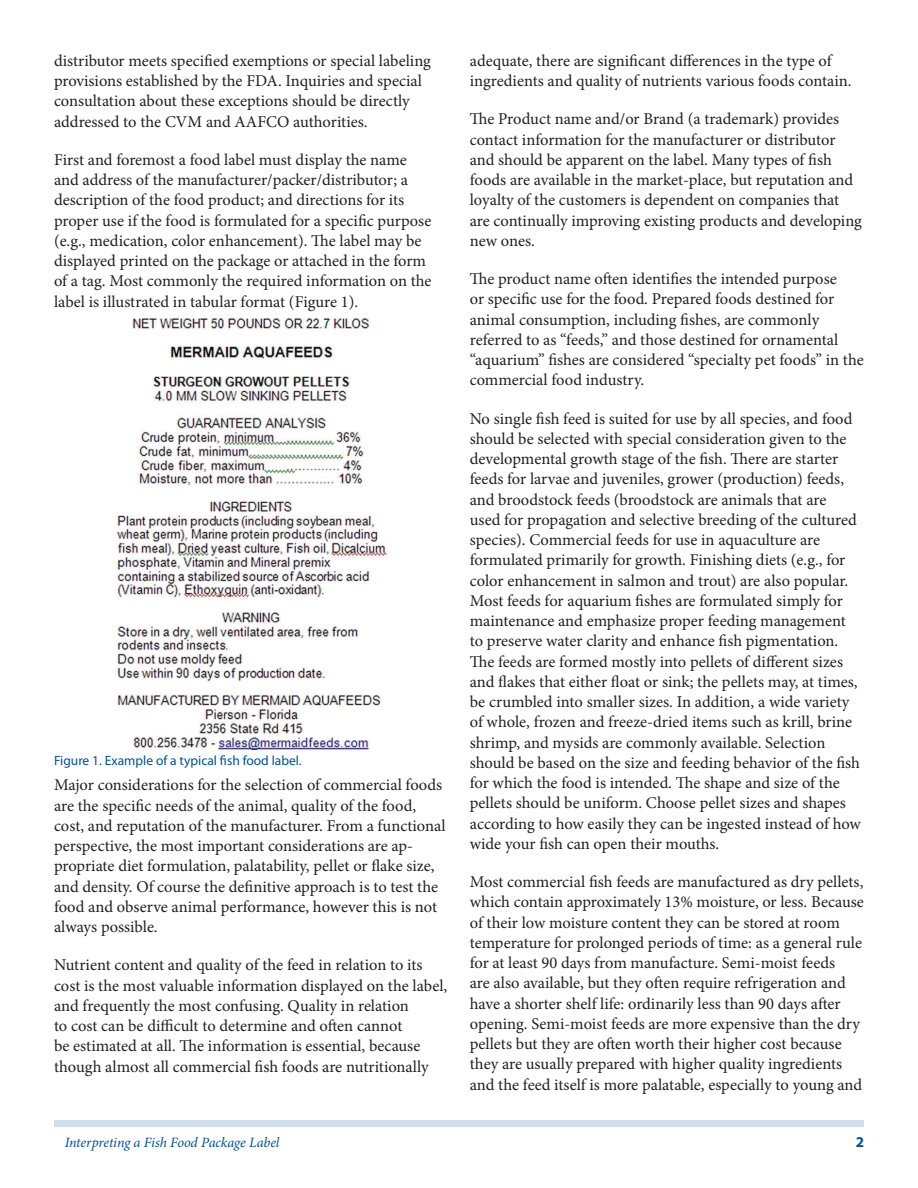
<style>
.page{position:relative;width:918px;height:1188px;background:#fff}
.page>*{position:absolute;margin:0;border:0;box-sizing:border-box;transform-origin:0 0}
.Paragraph{font:16.5px/20.2px "Minion Pro";color:#231f20}
.PageNumber{font:700 15px "Myriad Pro";color:#01519a}
.RunningTitleItalics{font:italic 14.25px "Minion Pro";letter-spacing:-.01em;color:#01519a}
.FigureCaption{font:13.5px "Myriad Pro";color:#01519a}
</style>
<div class="page">
<div style="left:54px;top:1120px;width:810px;height:7px;background:#d0deeb"></div>
<img style="left:116px;top:317px;width:271px;height:432px">
<p class="Paragraph" style="left:54px;top:51px;width:379px">distributor meets specified exemptions or special labeling provisions established by the FDA. Inquiries and special consultation about these exceptions should be directly addressed to the CVM and AAFCO authorities.</p>
<p class="Paragraph" style="left:54px;top:150px;width:379px">First and foremost a food label must display the name and address of the manufacturer/packer/distributor; a description of the food product; and directions for its proper use if the food is formulated for a specific purpose (e.g., medication, color enhancement). The label may be displayed printed on the package or attached in the form of a tag. Most commonly the required information on the label is illustrated in tabular format (Figure 1).</p>
<p class="FigureCaption" style="left:54px;top:752px;width:249px">Figure 1. Example of a typical fish food label.</p>
<p class="Paragraph" style="left:54px;top:775px;width:393px">Major considerations for the selection of commercial foods are the specific needs of the animal, quality of the food, cost, and reputation of the manufacturer. From a functional perspective, the most important considerations are ap&shy;propriate diet formulation, palatability, pellet or flake size, and density. Of course the definitive approach is to test the food and observe animal performance, however this is not always possible.</p>
<p class="Paragraph" style="left:54px;top:955px;width:395px">Nutrient content and quality of the feed in relation to its cost is the most valuable information displayed on the label, and frequently the most confusing. Quality in relation<br>to cost can be difficult to determine and often cannot<br>be estimated at all. The information is essential, because though almost all commercial fish foods are nutritionally</p>
<p class="Paragraph" style="left:470px;top:51px;width:383px">adequate, there are significant differences in the type of ingredients and quality of nutrients various foods contain.</p>
<p class="Paragraph" style="left:470px;top:109px;width:394px">The Product name and/or Brand (a trademark) provides contact information for the manufacturer or distributor and should be apparent on the label. Many types of fish foods are available in the market-place, but reputation and loyalty of the customers is dependent on companies that are continually improving existing products and developing new ones.</p>
<p class="Paragraph" style="left:470px;top:269px;width:396px">The product name often identifies the intended purpose<br>or specific use for the food. Prepared foods destined for animal consumption, including fishes, are commonly referred to as “feeds,” and those destined for ornamental “aquarium” fishes are considered “specialty pet foods” in the commercial food industry.</p>
<p class="Paragraph" style="left:470px;top:408px;width:393px">No single fish feed is suited for use by all species, and food should be selected with special consideration given to the developmental growth stage of the fish. There are starter feeds for larvae and juveniles, grower (production) feeds, and broodstock feeds (broodstock are animals that are used for propagation and selective breeding of the cultured species). Commercial feeds for use in aquaculture are formulated primarily for growth. Finishing diets (e.g., for color enhancement in salmon and trout) are also popular.<br>Most feeds for aquarium fishes are formulated simply for maintenance and emphasize proper feeding management to preserve water clarity and enhance fish pigmentation.<br>The feeds are formed mostly into pellets of different sizes and flakes that either float or sink; the pellets may, at times, be crumbled into smaller sizes. In addition, a wide variety of whole, frozen and freeze-dried items such as krill, brine shrimp, and mysids are commonly available. Selection should be based on the size and feeding behavior of the fish for which the food is intended. The shape and size of the pellets should be uniform. Choose pellet sizes and shapes according to how easily they can be ingested instead of how wide your fish can open their mouths.</p>
<p class="Paragraph" style="left:470px;top:872px;width:396px">Most commercial fish feeds are manufactured as dry pellets, which contain approximately 13% moisture, or less. Because of their low moisture content they can be stored at room temperature for prolonged periods of time: as a general rule for at least 90 days from manufacture. Semi-moist feeds<br>are also available, but they often require refrigeration and have a shorter shelf life: ordinarily less than 90 days after opening. Semi-moist feeds are more expensive than the dry pellets but they are often worth their higher cost because they are usually prepared with higher quality ingredients and the feed itself is more palatable, especially to young and</p>
<p class="RunningTitleItalics" style="left:65px;top:1133px;width:216px">Interpreting a Fish Food Package Label</p>
<p class="PageNumber" style="left:856px;top:1133px;width:10px">2</p>
</div>
